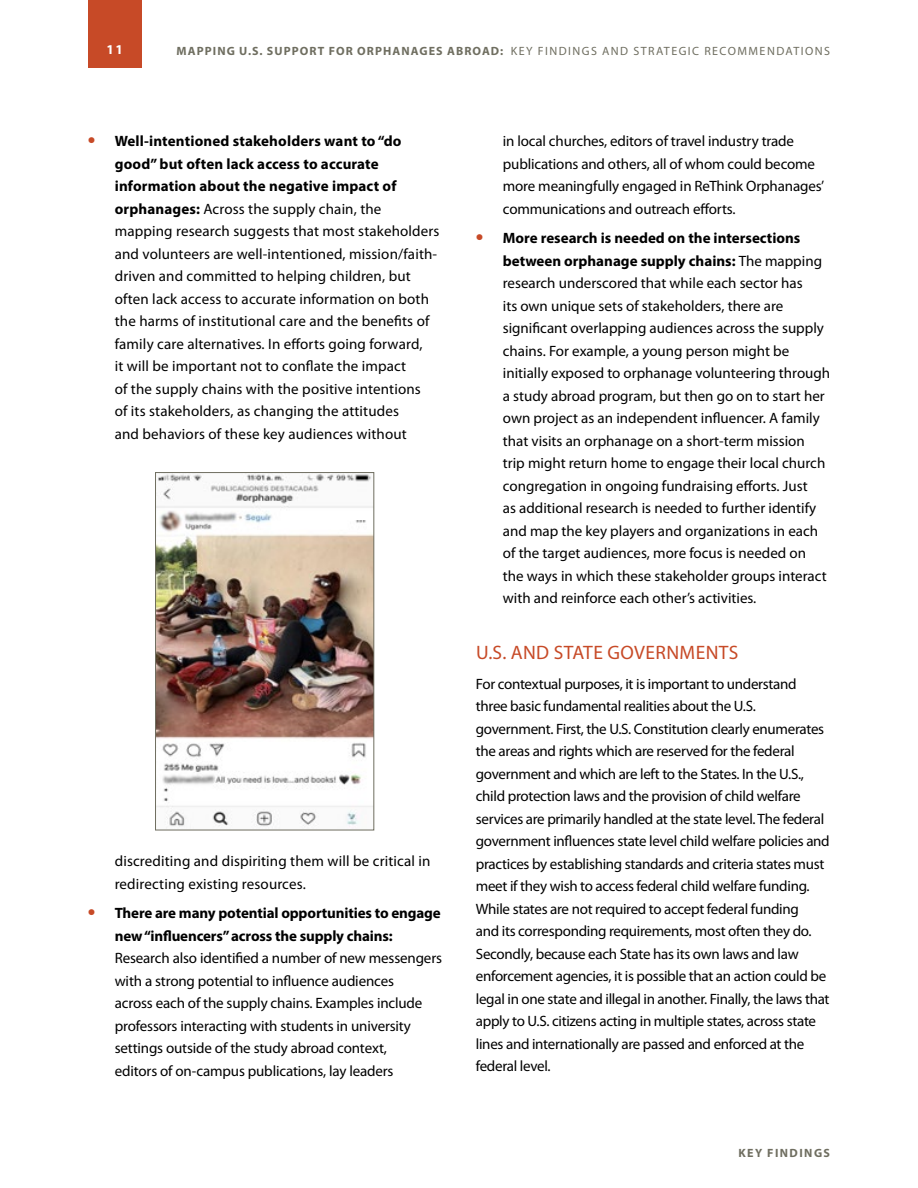
<style>
.page{position:relative;width:918px;height:1188px;background:#fff}
.page>*{position:absolute;margin:0;border:0;box-sizing:border-box;transform-origin:0 0}
.Heading_5{font:19.5px "Myriad Pro";letter-spacing:.02em;color:#c74a27}
.t1{font:15px/22.5px "Myriad Pro";letter-spacing:-.01em;color:#000}
.t2{font:15px/22.5px "Myriad Pro";letter-spacing:.01em;color:#000}
.t3{font:700 13.5px "Myriad Pro";color:#fff}
.t4{font:700 12px "Myriad Pro";letter-spacing:.09em;color:#6f6e60}
.t5{font:700 12px "Myriad Pro";letter-spacing:.12em;color:#6f6e60}
.s1{font-weight:400}
.s2{font-weight:700;font-size:22.5px;color:#c74a27}
.s3{font-weight:700}
</style>
<div class="page">
<div style="left:88px;top:0;width:54px;height:68px;background:#c74a27"></div>
<img style="left:157px;top:474px;width:215px;height:354px">
<div style="left:155px;top:472px;width:219px;height:358px;border:1px solid #6f6e60"></div>
<p class="t3" style="left:107px;top:41px;width:18px">11</p>
<p class="t4" style="left:177px;top:43px;width:655px">MAPPING U.S. SUPPORT FOR ORPHANAGES ABROAD: <span class="s1">KEY FINDINGS AND STRATEGIC RECOMMENDATIONS</span></p>
<p class="t2" style="left:115px;top:130px;width:326px;text-indent:-27px"><span class="s2">•</span> <span class="s3">Well-intentioned stakeholders want to “do good” but often lack access to accurate information about the negative impact of orphanages:</span> Across the supply chain, the mapping research suggests that most stakeholders and volunteers are well-intentioned, mission/faith&shy;driven and committed to helping children, but often lack access to accurate information on both the harms of institutional care and the benefits of family care alternatives. In efforts going forward,<br>it will be important not to conflate the impact<br>of the supply chains with the positive intentions<br>of its stakeholders, as changing the attitudes<br>and behaviors of these key audiences without</p>
<p class="t2" style="left:115px;top:850px;width:317px">discrediting and dispiriting them will be critical in redirecting existing resources.</p>
<p class="t1" style="left:115px;top:902px;width:329px;text-indent:-27px"><span class="s2">•</span> <span class="s3">There are many potential opportunities to engage new “influencers” across the supply chains:<br></span>Research also identified a number of new messengers with a strong potential to influence audiences<br>across each of the supply chains. Examples include professors interacting with students in university settings outside of the study abroad context,<br>editors of on-campus publications, lay leaders</p>
<p class="t1" style="left:503px;top:130px;width:323px">in local churches, editors of travel industry trade publications and others, all of whom could become more meaningfully engaged in ReThink Orphanages’ communications and outreach efforts.</p>
<p class="t1" style="left:503px;top:227px;width:329px;text-indent:-27px"><span class="s2">•</span> <span class="s3">More research is needed on the intersections between orphanage supply chains:</span> The mapping research underscored that while each sector has<br>its own unique sets of stakeholders, there are significant overlapping audiences across the supply chains. For example, a young person might be initially exposed to orphanage volunteering through a study abroad program, but then go on to start her own project as an independent influencer. A family that visits an orphanage on a short-term mission trip might return home to engage their local church congregation in ongoing fundraising efforts. Just<br>as additional research is needed to further identify and map the key players and organizations in each of the target audiences, more focus is needed on the ways in which these stakeholder groups interact with and reinforce each other’s activities.</p>
<p class="Heading_5" style="left:476px;top:642px;width:264px">U.S. AND STATE GOVERNMENTS</p>
<p class="t1" style="left:476px;top:673px;width:355px">For contextual purposes, it is important to understand three basic fundamental realities about the U.S. government. First, the U.S. Constitution clearly enumerates the areas and rights which are reserved for the federal government and which are left to the States. In the U.S., child protection laws and the provision of child welfare services are primarily handled at the state level. The federal government influences state level child welfare policies and practices by establishing standards and criteria states must meet if they wish to access federal child welfare funding.<br>While states are not required to accept federal funding<br>and its corresponding requirements, most often they do.<br>Secondly, because each State has its own laws and law enforcement agencies, it is possible that an action could be legal in one state and illegal in another. Finally, the laws that apply to U.S. citizens acting in multiple states, across state lines and internationally are passed and enforced at the federal level.</p>
<p class="t5" style="left:738px;top:1145px;width:93px">KEY FINDINGS</p>
</div>
